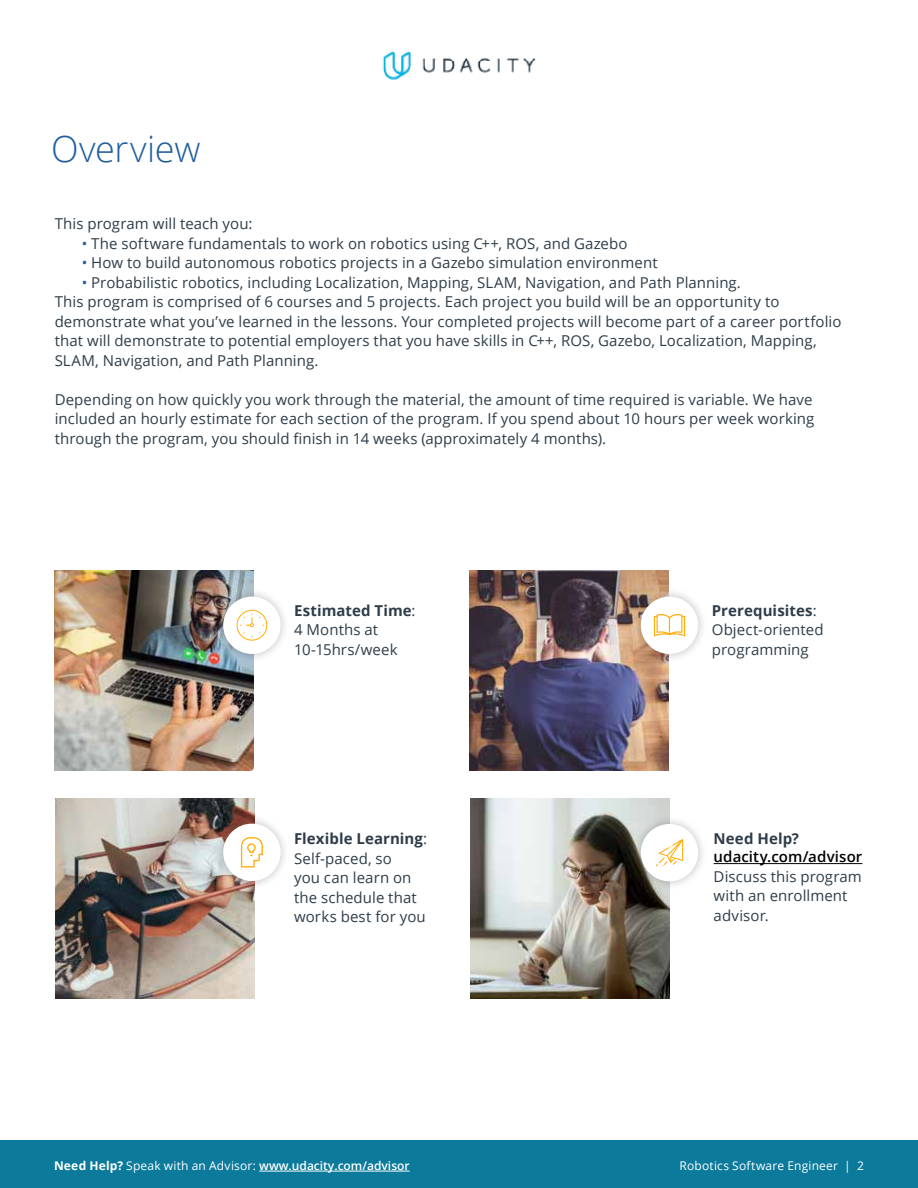
<style>
.page{position:relative;width:918px;height:1188px;background:#fff}
.page>*{position:absolute;margin:0;border:0;box-sizing:border-box;transform-origin:0 0}
.t1{font:300 36px "Open Sans";letter-spacing:-.005em;color:#215e9e}
.t2{font:15px/19.5px "Open Sans";letter-spacing:.005em;color:#2e3d49}
.t3{font:600 15px "Open Sans";letter-spacing:.01em;color:#000}
.t4{font:700 15px "Open Sans";letter-spacing:.01em;color:#2e3d49}
.t5{font:600 12px "Open Sans";color:#fff}
.t6{font:12px "Open Sans";letter-spacing:.015em;color:#fff}
.s1{color:#215e9e}
.s2{font-weight:700}
.s3{font-weight:400}
</style>
<div class="page">
<div style="left:0;top:1140px;width:918px;height:48px;background:#0b7a9b"></div>
<hr style="left:259px;top:1171px;width:151px;height:1px;background:#fff">
<img style="left:383px;top:51px;width:153px;height:29px">
<hr style="left:714px;top:863px;width:148px;height:1px;background:#000">
<img style="left:55px;top:571px;width:199px;height:199px">
<img style="left:470px;top:799px;width:199px;height:199px">
<img style="left:470px;top:571px;width:199px;height:199px">
<img style="left:55px;top:799px;width:200px;height:199px">
<div style="left:214px;top:587px;width:76px;height:76px;background:#000;opacity:.25"></div>
<div style="left:223px;top:597px;width:58px;height:57px;background:#fff;border-radius:50%"></div>
<svg style="left:237px;top:610px;width:30px;height:31px"></svg>
<div style="left:631px;top:587px;width:76px;height:76px;background:#000;opacity:.25"></div>
<div style="left:641px;top:597px;width:57px;height:57px;background:#fff;border-radius:50%"></div>
<svg style="left:654px;top:614px;width:31px;height:22px"></svg>
<div style="left:631px;top:815px;width:76px;height:76px;background:#000;opacity:.25"></div>
<div style="left:641px;top:824px;width:57px;height:57px;background:#fff;border-radius:50%"></div>
<svg style="left:656px;top:839px;width:27px;height:27px"></svg>
<div style="left:214px;top:814px;width:76px;height:76px;background:#000;opacity:.25"></div>
<div style="left:223px;top:824px;width:58px;height:57px;background:#fff;border-radius:50%"></div>
<svg style="left:240px;top:837px;width:23px;height:31px"></svg>
<h1 class="t1" style="left:51px;top:125px;width:151px">Overview</h1>
<p class="t2" style="left:55px;top:214px;width:199px">This program will teach you:</p>
<p class="t2" style="left:82px;top:233px;width:547px"><span class="s1">•</span> The software fundamentals to work on robotics using C++, ROS, and Gazebo</p>
<p class="t2" style="left:82px;top:253px;width:578px"><span class="s1">•</span> How to build autonomous robotics projects in a Gazebo simulation environment</p>
<p class="t2" style="left:55px;top:272px;width:788px;text-indent:27px"><span class="s1">•</span> Probabilistic robotics, including Localization, Mapping, SLAM, Navigation, and Path Planning.<br>This program is comprised of 6 courses and 5 projects. Each project you build will be an opportunity to demonstrate what you’ve learned in the lessons. Your completed projects will become part of a career portfolio that will demonstrate to potential employers that you have skills in C++, ROS, Gazebo, Localization, Mapping, SLAM, Navigation, and Path Planning.</p>
<p class="t2" style="left:55px;top:389px;width:761px">Depending on how quickly you work through the material, the amount of time required is variable. We have included an hourly estimate for each section of the program. If you spend about 10 hours per week working through the program, you should finish in 14 weeks (approximately 4 months).</p>
<p class="t2" style="left:294px;top:600px;width:123px"><span class="s2">Estimated Time</span>:<br>4 Months at<br>10-15hrs/week</p>
<p class="t2" style="left:294px;top:829px;width:135px"><span class="s2">Flexible Learning</span>:<br>Self-paced, so<br>you can learn on the schedule that works best for you</p>
<p class="t2" style="left:712px;top:600px;width:113px"><span class="s2">Prerequisites</span>:<br>Object-oriented programming</p>
<p class="t4" style="left:714px;top:828px;width:87px">Need Help?</p>
<p class="t3" style="left:714px;top:847px;width:150px">udacity.com/advisor</p>
<p class="t2" style="left:714px;top:866px;width:150px">Discuss this program with an enrollment advisor.</p>
<p class="t5" style="left:54px;top:1158px;width:357px"><span class="s2">Need Help?</span> <span class="s3">Speak with an Advisor:</span> www.udacity.com/advisor</p>
<p class="t6" style="left:680px;top:1158px;width:186px">Robotics Software Engineer | 2</p>
</div>
